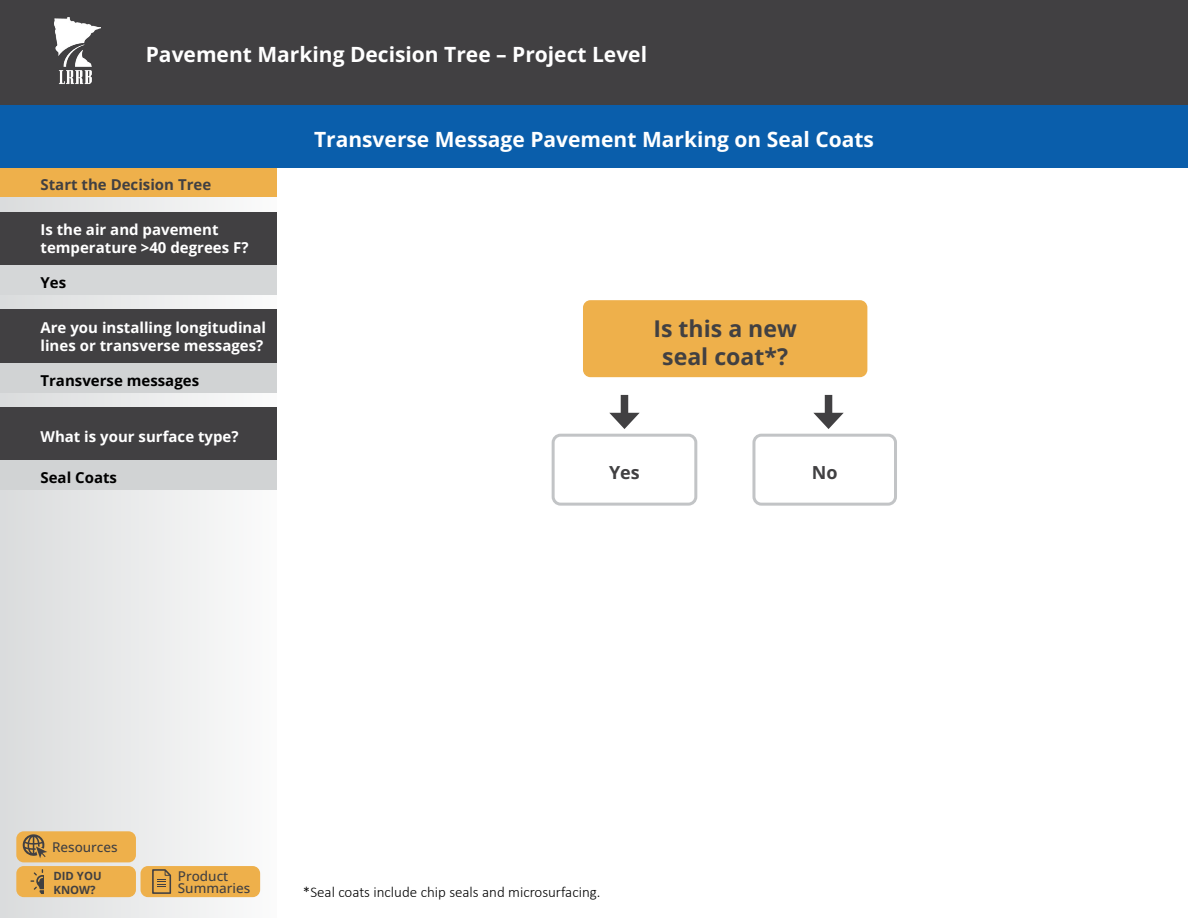
<style>
.page{position:relative;width:1188px;height:918px;background:#fff}
.page>*{position:absolute;margin:0;border:0;box-sizing:border-box;transform-origin:0 0}
.t1{font:700 23.1px/27.8px "Open Sans";color:#414042;text-align:center}
.t2{font:700 21px "Open Sans";color:#fff}
.t3{font:700 18px "Open Sans";color:#414042}
.t4{font:700 15px/18px "Open Sans";color:#fff}
.Note{font:300 15px "Calibri";color:#000}
.t5{font:700 15px "Open Sans";color:#000}
.t6{font:700 15px "Open Sans";color:#414042}
.t7{font:500 13.5px/12px "Open Sans";color:#414042}
.t8{font:700 11.4px/13.6px "Open Sans";color:#414042}
</style>
<div class="page">
<div style="left:0;top:105px;width:276px;height:813px;background:linear-gradient(to right,#d9dbdc,#fafafa)"></div>
<div style="left:0;top:0;width:1188px;height:105px;background:#414042"></div>
<img style="left:55px;top:18px;width:45px;height:66px">
<div style="left:0;top:168px;width:276px;height:29px;background:#eeb04b"></div>
<div style="left:0;top:105px;width:1188px;height:63px;background:#0a5eab"></div>
<div style="left:0;top:212px;width:276px;height:53px;background:#414042"></div>
<div style="left:0;top:310px;width:276px;height:53px;background:#414042"></div>
<div style="left:0;top:407px;width:276px;height:53px;background:#414042"></div>
<div style="left:0;top:265px;width:276px;height:30px;background:#d5d7d8"></div>
<div style="left:0;top:363px;width:276px;height:29px;background:#d1d3d4"></div>
<div style="left:0;top:460px;width:276px;height:30px;background:#d1d3d4"></div>
<div style="left:16px;top:866px;width:120px;height:31px;background:#eeb04b;border-radius:7px"></div>
<div style="left:16px;top:831px;width:120px;height:31px;background:#eeb04b;border-radius:7px"></div>
<div style="left:141px;top:866px;width:119px;height:31px;background:#eeb04b;border-radius:7px"></div>
<svg style="left:30px;top:869px;width:14px;height:25px"></svg>
<svg style="left:23px;top:834px;width:24px;height:24px"></svg>
<svg style="left:152px;top:869px;width:19px;height:25px"></svg>
<div style="left:583px;top:300px;width:284px;height:77px;background:#eeb04b;border-radius:7px"></div>
<div style="left:552px;top:434px;width:145px;height:72px;border:3px solid #c2c4c6;border-radius:7px"></div>
<div style="left:621px;top:395px;width:7px;height:24px;background:#414042"></div>
<svg style="left:609px;top:413px;width:31px;height:16px"></svg>
<div style="left:752px;top:434px;width:145px;height:72px;border:3px solid #c2c4c6;border-radius:7px"></div>
<div style="left:825px;top:395px;width:7px;height:24px;background:#414042"></div>
<svg style="left:813px;top:413px;width:31px;height:16px"></svg>
<h2 class="t2" style="left:146px;top:40px;width:503px">Pavement Marking Decision Tree – Project Level</h2>
<p class="t6" style="left:40px;top:175px;width:172px">Start the Decision Tree</p>
<p class="t4" style="left:40px;top:220px;width:210px">Is the air and pavement temperature &gt;40 degrees F?</p>
<p class="t5" style="left:40px;top:272px;width:27px">Yes</p>
<p class="t4" style="left:40px;top:318px;width:227px">Are you installing longitudinal lines or transverse messages?</p>
<p class="t5" style="left:40px;top:370px;width:160px">Transverse messages</p>
<p class="t4" style="left:40px;top:427px;width:200px">What is your surface type?</p>
<p class="t5" style="left:40px;top:467px;width:78px">Seal Coats</p>
<h2 class="t2" style="left:314px;top:125px;width:561px">Transverse Message Pavement Marking on Seal Coats</h2>
<p class="t1" style="left:653px;top:314px;width:145px">Is this a new seal coat*?</p>
<p class="t3" style="left:609px;top:460px;width:32px">Yes</p>
<p class="t3" style="left:812px;top:460px;width:27px">No</p>
<p class="t7" style="left:52px;top:841px;width:67px">Resources</p>
<p class="t8" style="left:53px;top:869px;width:50px">DID YOU<br>KNOW?</p>
<p class="t7" style="left:178px;top:870px;width:74px">Product<br>Summaries</p>
<p class="Note" style="left:303px;top:883px;width:299px">*Seal coats include chip seals and microsurfacing.</p>
</div>
